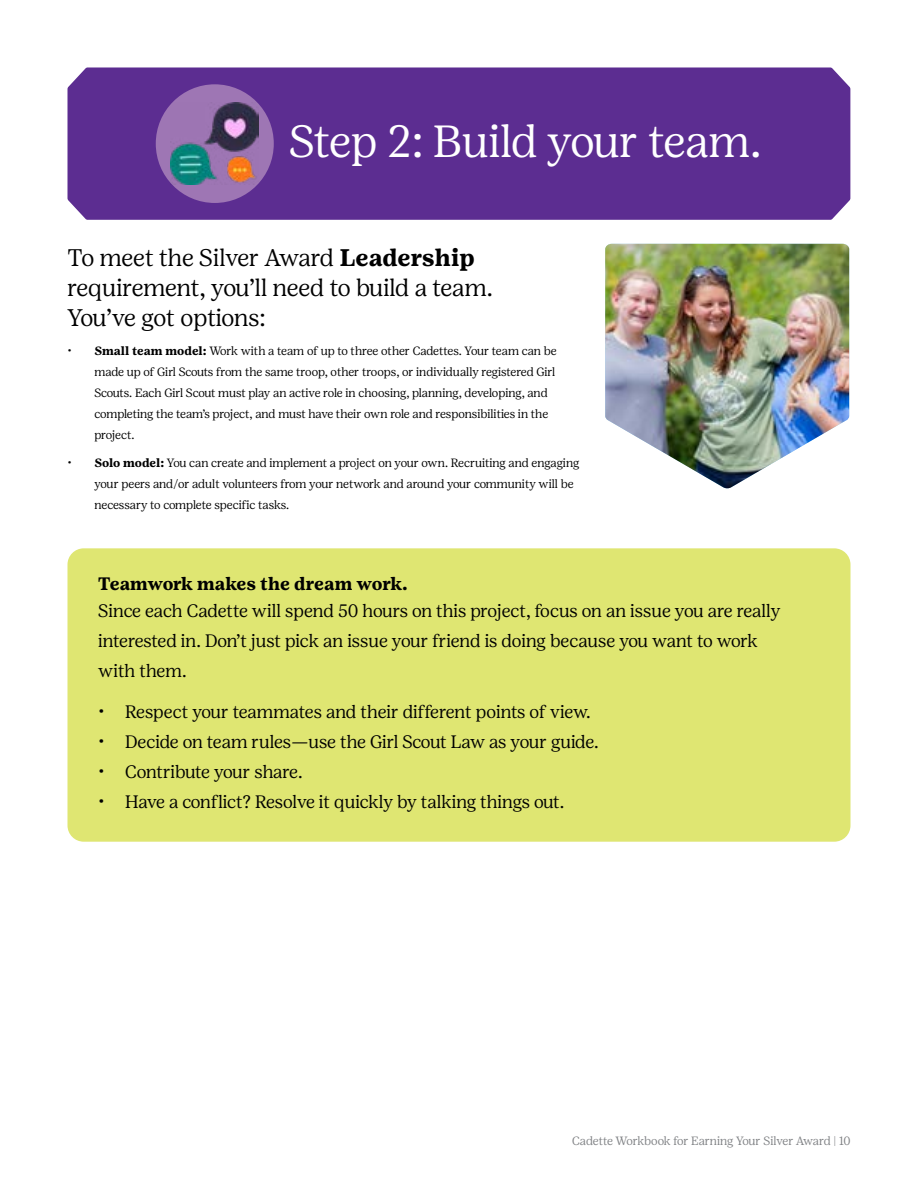
<style>
.page{position:relative;width:918px;height:1188px;background:#fff}
.page>*{position:absolute;margin:0;border:0;box-sizing:border-box;transform-origin:0 0}
.t1{font:300 45px "Girl Scout Display";color:#fff}
.t2{font:300 24px/30px "Girl Scout Display";letter-spacing:-.005em;color:#000}
.t3{font:300 18px/30px "Girl Scout Display";color:#000}
.t4{font:700 18px "Girl Scout Text";letter-spacing:-.015em;color:#000}
.t5{font:300 18px "Girl Scout Display";letter-spacing:-.02em;color:#000}
.t6{font:300 12px/21px "Girl Scout Display";color:#000}
.t7{font:300 12px "Girl Scout Display";letter-spacing:-.015em;color:#808285}
.s1{font-family:"Girl Scout Text";font-weight:700}
</style>
<div class="page">
<div style="left:68px;top:67px;width:782px;height:153px;background:#5c2d91"></div>
<div style="left:156px;top:84px;width:118px;height:119px;background:#9e76b4;border-radius:50%"></div>
<img style="left:171px;top:103px;width:88px;height:82px">
<div style="left:67px;top:548px;width:784px;height:294px;background:#dfe672;border-radius:16px"></div>
<img style="left:605px;top:244px;width:244px;height:245px">
<h1 class="t1" style="left:289px;top:116px;width:474px">Step 2: Build your team.</h1>
<h2 class="t2" style="left:68px;top:243px;width:427px">To meet the Silver Award <span class="s1">Leadership </span>requirement, you’ll need to build a team.<br>You’ve got options:</h2>
<p class="t6" style="left:94px;top:340px;width:464px;text-indent:-27px">• <span class="s1">Small team model:</span> Work with a team of up to three other Cadettes. Your team can be made up of Girl Scouts from the same troop, other troops, or individually registered Girl Scouts. Each Girl Scout must play an active role in choosing, planning, developing, and completing the team’s project, and must have their own role and responsibilities in the project.</p>
<p class="t6" style="left:95px;top:453px;width:486px;text-indent:-27px">• <span class="s1">Solo model:</span> You can create and implement a project on your own. Recruiting and engaging your peers and/or adult volunteers from your network and around your community will be necessary to complete specific tasks.</p>
<h3 class="t4" style="left:98px;top:573px;width:311px">Teamwork makes the dream work.</h3>
<h3 class="t3" style="left:98px;top:596px;width:684px">Since each Cadette will spend 50 hours on this project, focus on an issue you are really interested in. Don’t just pick an issue your friend is doing because you want to work with them.</h3>
<h3 class="t3" style="left:98px;top:696px;width:494px">• Respect your teammates and their different points of view.</h3>
<h3 class="t3" style="left:98px;top:726px;width:502px">• Decide on team rules—use the Girl Scout Law as your guide.</h3>
<h3 class="t5" style="left:98px;top:761px;width:206px">• Contribute your share.</h3>
<h3 class="t3" style="left:98px;top:786px;width:468px">• Have a conflict? Resolve it quickly by talking things out.</h3>
<p class="t7" style="left:572px;top:1134px;width:280px">Cadette Workbook for Earning Your Silver Award | 10</p>
</div>
